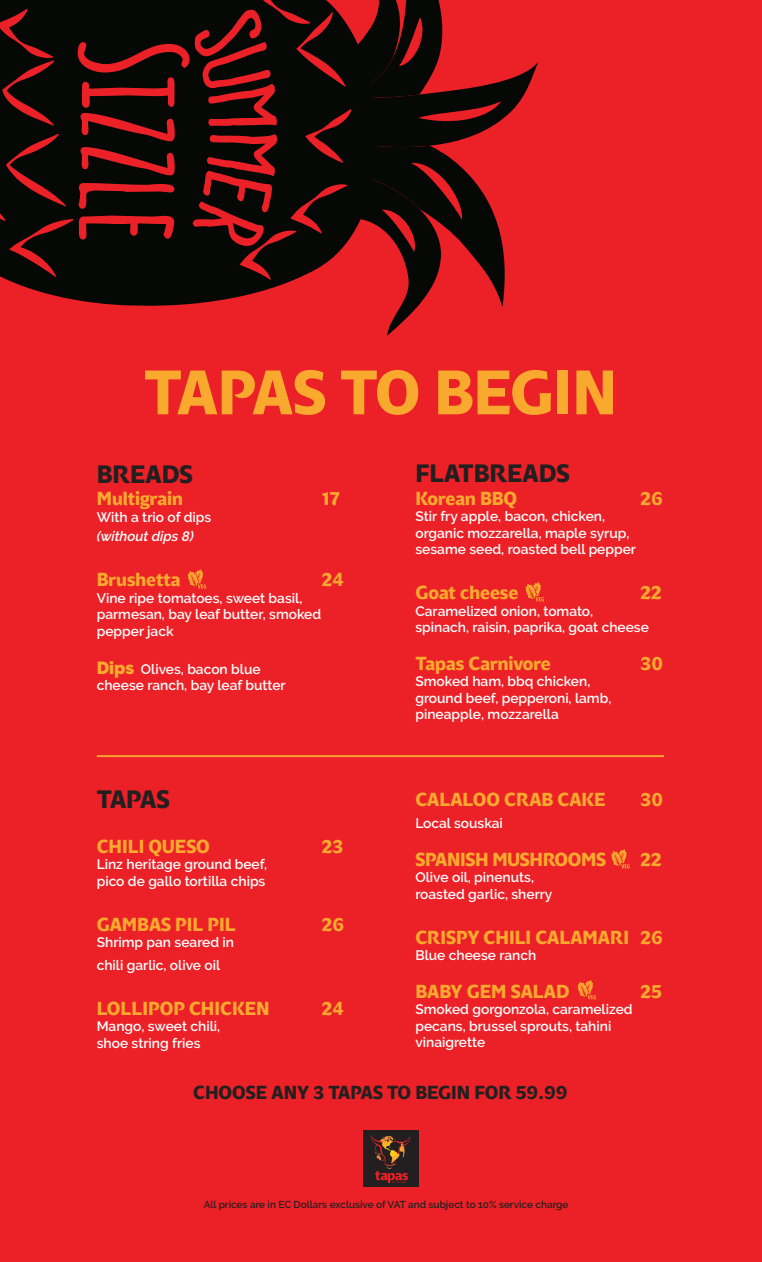
<style>
.page{position:relative;width:762px;height:1262px;background:#fff}
.page>*{position:absolute;margin:0;border:0;box-sizing:border-box;transform-origin:0 0}
.t1{font:700 141.5px "Amatic";color:#ec2127}
.t2{font:62.5px "A Agriculture";color:#faa92f}
.t3{font:25px "A Agriculture";color:#231f20}
.t4{font:18.75px "A Agriculture";color:#faa92f}
.t5{font:18.75px "A Agriculture";color:#231f20}
.t6{font:600 13.75px/16.5px "Raleway";color:#fff}
.t7{font:italic 600 13.75px "Raleway";color:#fff}
.t8{font:600 10px "Raleway";color:#231f20}
.s1{font-weight:900;font-size:17.5px;color:#faa92f}
</style>
<div class="page">
<div style="left:0;top:0;width:762px;height:1261px;background:#ec2127"></div>
<svg style="left:380px;top:0;width:158px;height:336px"></svg>
<svg style="left:0;top:0;width:380px;height:306px;background:#2b0c0b"></svg>
<svg style="left:188px;top:569px;width:18px;height:19px"></svg>
<div style="left:363px;top:1130px;width:55px;height:57px;background:#231f20"></div>
<svg style="left:371px;top:1135px;width:39px;height:47px"></svg>
<hr style="left:97px;top:755px;width:567px;height:2px;background:#faa92f">
<svg style="left:578px;top:980px;width:18px;height:19px"></svg>
<svg style="left:611px;top:849px;width:18px;height:19px"></svg>
<svg style="left:526px;top:582px;width:18px;height:19px"></svg>
<h1 class="t1" style="left:234px;top:40px;width:204px;rotate:90deg">Sizzle</h1>
<h2 class="t2" style="left:144px;top:352px;width:475px">TAPAS TO BEGIN</h2>
<h3 class="t3" style="left:97px;top:458px;width:96px">BREADS</h3>
<h3 class="t4" style="left:97px;top:486px;width:88px">MULTIGRAIN</h3>
<h3 class="t4" style="left:322px;top:486px;width:20px">17</h3>
<p class="t6" style="left:97px;top:508px;width:116px">With a trio of dips</p>
<p class="t7" style="left:97px;top:528px;width:98px">(without dips 8)</p>
<h3 class="t4" style="left:97px;top:567px;width:85px">BRUSHETTA</h3>
<h3 class="t4" style="left:322px;top:567px;width:24px">24</h3>
<p class="t6" style="left:97px;top:589px;width:226px">Vine ripe tomatoes, sweet basil, parmesan, bay leaf butter, smoked pepper jack</p>
<p class="t6" style="left:97px;top:660px;width:191px"><span class="s1">Dips</span> Olives, bacon blue cheese ranch, bay leaf butter</p>
<h3 class="t3" style="left:97px;top:782px;width:74px">TAPAS</h3>
<h3 class="t4" style="left:97px;top:834px;width:115px">CHILI QUESO</h3>
<h3 class="t4" style="left:322px;top:834px;width:23px">23</h3>
<p class="t6" style="left:97px;top:856px;width:172px">Linz heritage ground beef, pico de gallo tortilla chips</p>
<h3 class="t4" style="left:97px;top:912px;width:146px">GAMBAS PIL PIL</h3>
<h3 class="t4" style="left:322px;top:912px;width:24px">26</h3>
<p class="t6" style="left:97px;top:931px;width:139px;line-height:22.4px">Shrimp pan seared in chili garlic, olive oil</p>
<h3 class="t4" style="left:97px;top:995px;width:174px">LOLLIPOP CHICKEN</h3>
<h3 class="t4" style="left:322px;top:995px;width:24px">24</h3>
<p class="t6" style="left:97px;top:1018px;width:125px">Mango, sweet chili, shoe string fries</p>
<h3 class="t3" style="left:415px;top:457px;width:155px">FLATBREADS</h3>
<h3 class="t4" style="left:415px;top:486px;width:103px">KOREAN BBQ</h3>
<h3 class="t4" style="left:640px;top:486px;width:24px">26</h3>
<p class="t6" style="left:415px;top:508px;width:222px">Stir fry apple, bacon, chicken, organic mozzarella, maple syrup, sesame seed, roasted bell pepper</p>
<h3 class="t4" style="left:415px;top:580px;width:104px">GOAT CHEESE</h3>
<h3 class="t4" style="left:640px;top:580px;width:23px">22</h3>
<p class="t6" style="left:415px;top:602px;width:235px">Caramelized onion, tomato, spinach, raisin, paprika, goat cheese</p>
<h3 class="t4" style="left:415px;top:651px;width:137px">TAPAS CARNIVORE</h3>
<h3 class="t4" style="left:640px;top:651px;width:24px">30</h3>
<p class="t6" style="left:415px;top:673px;width:197px">Smoked ham, bbq chicken, ground beef, pepperoni, lamb, pineapple, mozzarella</p>
<h3 class="t4" style="left:415px;top:787px;width:192px">CALALOO CRAB CAKE</h3>
<h3 class="t4" style="left:640px;top:787px;width:24px">30</h3>
<p class="t6" style="left:415px;top:815px;width:89px">Local souskai</p>
<h3 class="t4" style="left:415px;top:847px;width:192px">SPANISH MUSHROOMS</h3>
<h3 class="t4" style="left:640px;top:847px;width:23px">22</h3>
<p class="t6" style="left:415px;top:869px;width:138px">Olive oil, pinenuts, roasted garlic, sherry</p>
<h3 class="t4" style="left:415px;top:925px;width:249px">CRISPY CHILI CALAMARI 26</h3>
<p class="t6" style="left:415px;top:947px;width:122px">Blue cheese ranch</p>
<h3 class="t4" style="left:415px;top:979px;width:153px">BABY GEM SALAD</h3>
<h3 class="t4" style="left:640px;top:979px;width:23px">25</h3>
<p class="t6" style="left:415px;top:1001px;width:219px">Smoked gorgonzola, caramelized pecans, brussel sprouts, tahini vinaigrette</p>
<h3 class="t5" style="left:193px;top:1080px;width:234px">CHOOSE ANY 3 TAPAS TO BEGIN</h3>
<h3 class="t5" style="left:474px;top:1080px;width:95px">FOR 59.99</h3>
<p class="t8" style="left:204px;top:1198px;width:366px">All prices are in EC Dollars exclusive of VAT and subject to 10% service charge</p>
</div>
